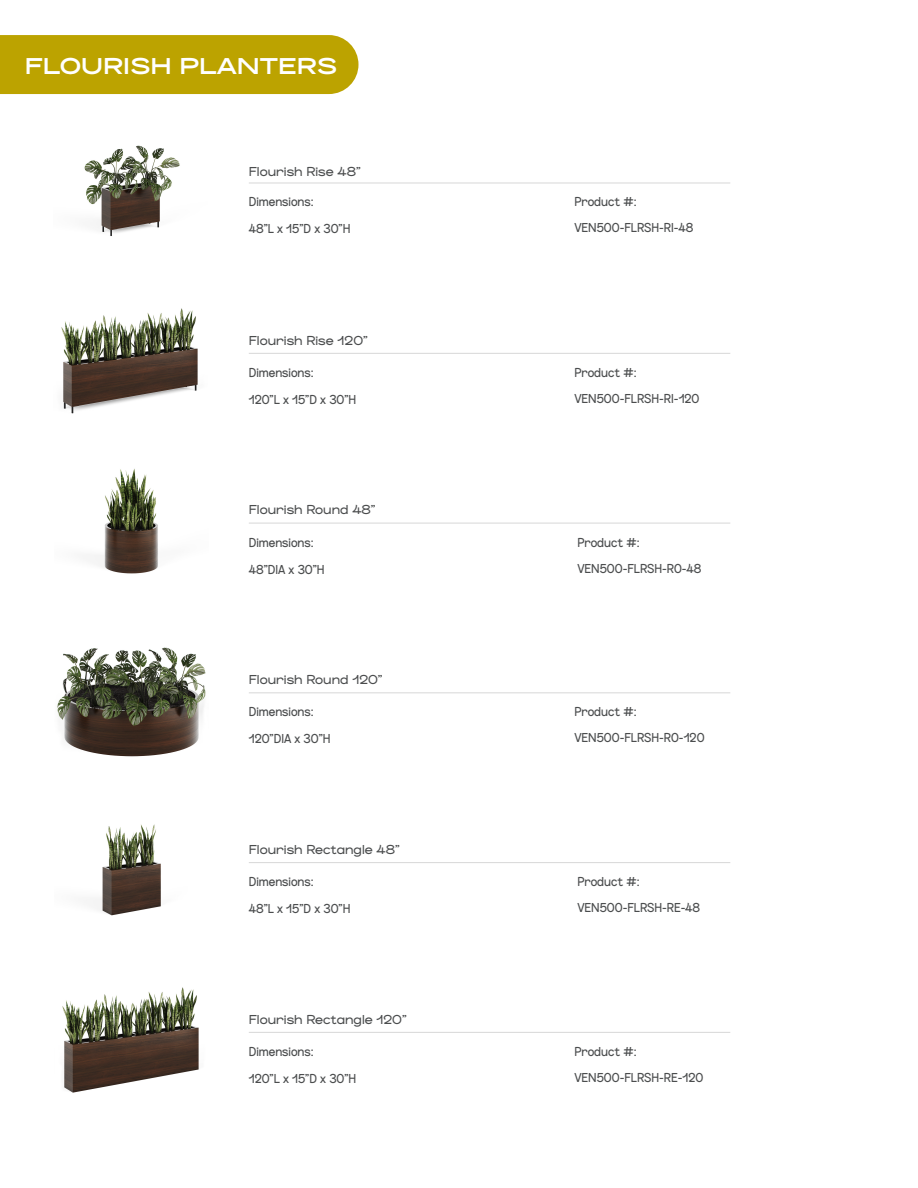
<style>
.page{position:relative;width:918px;height:1188px;background:#fff}
.page>*{position:absolute;margin:0;border:0;box-sizing:border-box;transform-origin:0 0}
.t1{font:500 expanded 24px "Zoom Pro";color:#fff}
.t2{font:13.65px/27px "Zoom Pro Compact";color:#4b4d4e}
.t3{font:13.65px "Zoom Pro";color:#4b4d4e}
</style>
<div class="page">
<div style="left:0;top:35px;width:359px;height:59px;background:#bca300"></div>
<hr style="left:249px;top:183px;width:481px;height:1px;background:#d7d7d7">
<img style="left:84px;top:145px;width:96px;height:91px">
<hr style="left:249px;top:353px;width:481px;height:1px;background:#d7d7d7">
<img style="left:61px;top:308px;width:137px;height:106px">
<hr style="left:249px;top:523px;width:481px;height:1px;background:#d7d7d7">
<img style="left:94px;top:468px;width:64px;height:106px">
<hr style="left:249px;top:693px;width:481px;height:1px;background:#d7d7d7">
<img style="left:57px;top:647px;width:149px;height:110px">
<hr style="left:249px;top:862px;width:481px;height:1px;background:#d7d7d7">
<img style="left:86px;top:824px;width:75px;height:92px">
<hr style="left:249px;top:1032px;width:481px;height:1px;background:#d7d7d7">
<img style="left:62px;top:987px;width:137px;height:106px">
<h1 class="t1" style="left:25px;top:52px;width:314px">FLOURISH PLANTERS</h1>
<p class="t3" style="left:249px;top:163px;width:114px">Flourish Rise 48”</p>
<p class="t2" style="left:249px;top:188px;width:103px">Dimensions:<br>48"L x 15"D x 30"H</p>
<p class="t3" style="left:249px;top:332px;width:121px">Flourish Rise 120”</p>
<p class="t2" style="left:574px;top:188px;width:64px">Product #:</p>
<p class="t2" style="left:574px;top:214px;width:121px">VEN500-FLRSH-RI-48</p>
<p class="t2" style="left:249px;top:359px;width:66px">Dimensions:</p>
<p class="t2" style="left:574px;top:359px;width:64px">Product #:</p>
<p class="t2" style="left:249px;top:386px;width:109px">120"L x 15"D x 30"H</p>
<p class="t2" style="left:574px;top:385px;width:127px">VEN500-FLRSH-RI-120</p>
<p class="t3" style="left:249px;top:502px;width:128px">Flourish Round 48”</p>
<p class="t2" style="left:249px;top:528px;width:66px">Dimensions:</p>
<p class="t2" style="left:577px;top:528px;width:64px">Product #:</p>
<p class="t2" style="left:249px;top:556px;width:77px">48"DIA x 30"H</p>
<p class="t2" style="left:577px;top:555px;width:126px">VEN500-FLRSH-RO-48</p>
<p class="t3" style="left:249px;top:672px;width:135px">Flourish Round 120”</p>
<p class="t2" style="left:249px;top:698px;width:66px">Dimensions:</p>
<p class="t2" style="left:574px;top:698px;width:64px">Product #:</p>
<p class="t2" style="left:249px;top:725px;width:83px">120"DIA x 30"H</p>
<p class="t2" style="left:574px;top:724px;width:132px">VEN500-FLRSH-RO-120</p>
<p class="t3" style="left:249px;top:842px;width:152px">Flourish Rectangle 48”</p>
<p class="t2" style="left:249px;top:868px;width:66px">Dimensions:</p>
<p class="t2" style="left:577px;top:868px;width:64px">Product #:</p>
<p class="t2" style="left:249px;top:895px;width:103px">48"L x 15"D x 30"H</p>
<p class="t2" style="left:577px;top:894px;width:124px">VEN500-FLRSH-RE-48</p>
<p class="t3" style="left:249px;top:1011px;width:159px">Flourish Rectangle 120”</p>
<p class="t2" style="left:249px;top:1038px;width:66px">Dimensions:</p>
<p class="t2" style="left:574px;top:1038px;width:64px">Product #:</p>
<p class="t2" style="left:249px;top:1065px;width:109px">120"L x 15"D x 30"H</p>
<p class="t2" style="left:574px;top:1064px;width:130px">VEN500-FLRSH-RE-120</p>
</div>
